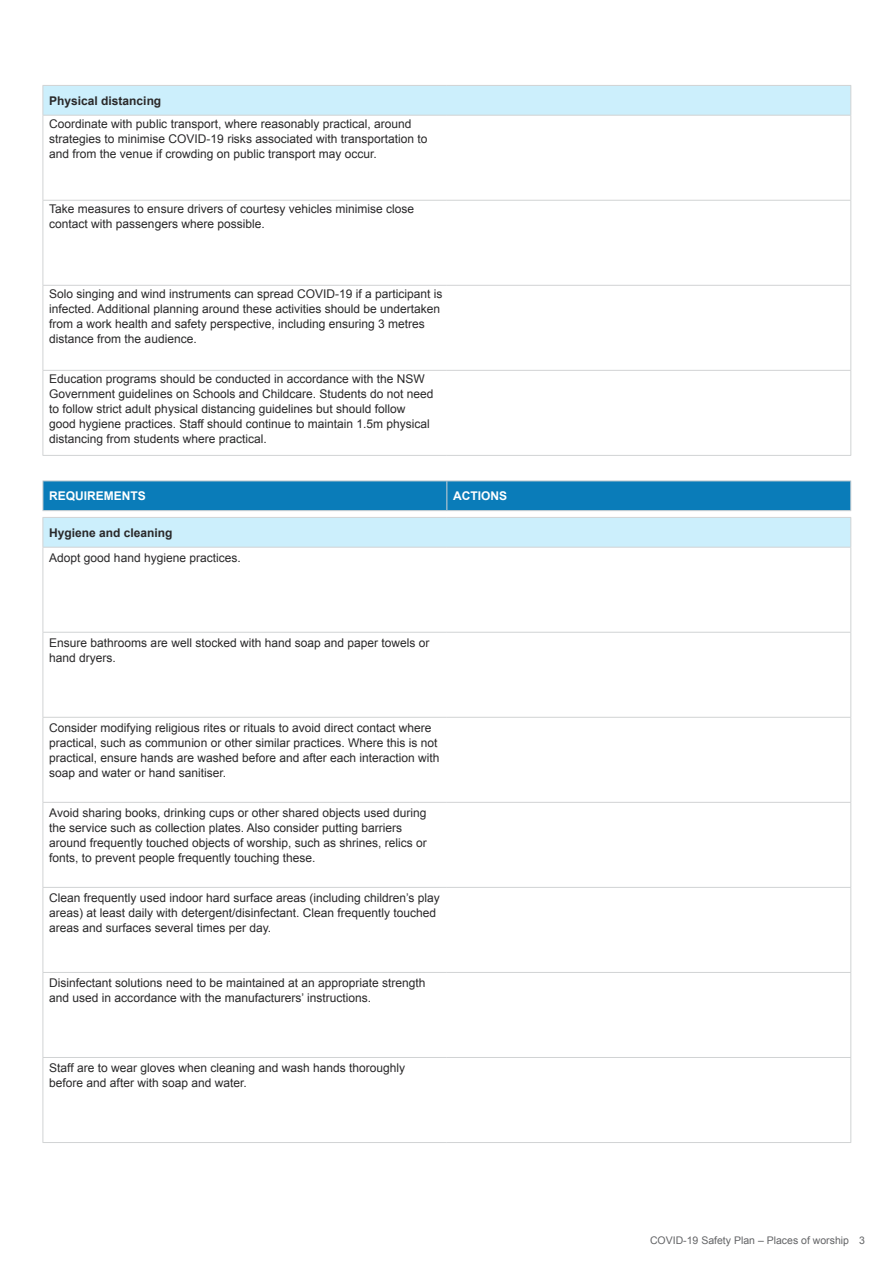
<style>
.page{position:relative;width:893px;height:1263px;background:#fff}
.page>*{position:absolute;margin:0;border:0;box-sizing:border-box;transform-origin:0 0}
.Text{font:12px/15px "Arial";color:#292829}
.H4-bold_tables{font:700 12px "Arial";color:#292829}
.Head_5_tables_white{font:700 12px "Arial";color:#fff}
.t1{font:10.5px "Arial";color:#636466}
</style>
<div class="page">
<hr style="left:43px;top:116px;width:1px;height:84px;background:#d1d3d4">
<hr style="left:850px;top:116px;width:1px;height:84px;background:#d1d3d4">
<hr style="left:43px;top:200px;width:404px;height:1px;background:#d1d3d4">
<hr style="left:43px;top:201px;width:1px;height:84px;background:#d1d3d4">
<hr style="left:447px;top:200px;width:404px;height:1px;background:#d1d3d4">
<hr style="left:850px;top:201px;width:1px;height:84px;background:#d1d3d4">
<hr style="left:43px;top:285px;width:404px;height:1px;background:#d1d3d4">
<hr style="left:43px;top:286px;width:1px;height:84px;background:#d1d3d4">
<hr style="left:447px;top:285px;width:404px;height:1px;background:#d1d3d4">
<hr style="left:850px;top:286px;width:1px;height:84px;background:#d1d3d4">
<hr style="left:43px;top:370px;width:404px;height:1px;background:#d1d3d4">
<hr style="left:43px;top:371px;width:1px;height:84px;background:#d1d3d4">
<hr style="left:447px;top:370px;width:404px;height:1px;background:#d1d3d4">
<hr style="left:850px;top:371px;width:1px;height:84px;background:#d1d3d4">
<hr style="left:43px;top:455px;width:404px;height:1px;background:#d1d3d4">
<hr style="left:447px;top:455px;width:404px;height:1px;background:#d1d3d4">
<hr style="left:43px;top:115px;width:404px;height:1px;background:#d1d3d4">
<hr style="left:447px;top:115px;width:404px;height:1px;background:#d1d3d4">
<div style="left:43px;top:85px;width:808px;height:30px;background:#cceffc"></div>
<hr style="left:43px;top:480px;width:404px;height:1px;background:#d1d3d4">
<hr style="left:447px;top:480px;width:404px;height:1px;background:#d1d3d4">
<svg style="left:43px;top:481px;width:808px;height:30px;background:#127fba"></svg>
<hr style="left:43px;top:547px;width:1px;height:85px;background:#d1d3d4">
<hr style="left:850px;top:547px;width:1px;height:85px;background:#d1d3d4">
<hr style="left:43px;top:632px;width:404px;height:1px;background:#d1d3d4">
<hr style="left:43px;top:633px;width:1px;height:84px;background:#d1d3d4">
<hr style="left:447px;top:632px;width:404px;height:1px;background:#d1d3d4">
<hr style="left:850px;top:633px;width:1px;height:84px;background:#d1d3d4">
<hr style="left:43px;top:717px;width:404px;height:1px;background:#d1d3d4">
<hr style="left:43px;top:718px;width:1px;height:84px;background:#d1d3d4">
<hr style="left:447px;top:717px;width:404px;height:1px;background:#d1d3d4">
<hr style="left:850px;top:718px;width:1px;height:84px;background:#d1d3d4">
<hr style="left:43px;top:802px;width:404px;height:1px;background:#d1d3d4">
<hr style="left:43px;top:803px;width:1px;height:84px;background:#d1d3d4">
<hr style="left:447px;top:802px;width:404px;height:1px;background:#d1d3d4">
<hr style="left:850px;top:803px;width:1px;height:84px;background:#d1d3d4">
<hr style="left:43px;top:887px;width:404px;height:1px;background:#d1d3d4">
<hr style="left:43px;top:888px;width:1px;height:84px;background:#d1d3d4">
<hr style="left:447px;top:887px;width:404px;height:1px;background:#d1d3d4">
<hr style="left:850px;top:888px;width:1px;height:84px;background:#d1d3d4">
<hr style="left:43px;top:972px;width:404px;height:1px;background:#d1d3d4">
<hr style="left:43px;top:973px;width:1px;height:84px;background:#d1d3d4">
<hr style="left:447px;top:972px;width:404px;height:1px;background:#d1d3d4">
<hr style="left:850px;top:973px;width:1px;height:84px;background:#d1d3d4">
<hr style="left:43px;top:1057px;width:404px;height:1px;background:#d1d3d4">
<hr style="left:43px;top:1058px;width:1px;height:84px;background:#d1d3d4">
<hr style="left:447px;top:1057px;width:404px;height:1px;background:#d1d3d4">
<hr style="left:850px;top:1058px;width:1px;height:84px;background:#d1d3d4">
<hr style="left:43px;top:1142px;width:404px;height:1px;background:#d1d3d4">
<hr style="left:447px;top:1142px;width:404px;height:1px;background:#d1d3d4">
<hr style="left:43px;top:547px;width:404px;height:1px;background:#d1d3d4">
<hr style="left:447px;top:547px;width:404px;height:1px;background:#d1d3d4">
<div style="left:43px;top:517px;width:808px;height:30px;background:#cceffc"></div>
<h4 class="H4-bold_tables" style="left:49px;top:92px;width:114px">Physical distancing</h4>
<p class="Text" style="left:49px;top:117px;width:380px">Coordinate with public transport, where reasonably practical, around strategies to minimise COVID-19 risks associated with transportation to and from the venue if crowding on public transport may occur.</p>
<p class="Text" style="left:49px;top:202px;width:366px">Take measures to ensure drivers of courtesy vehicles minimise close contact with passengers where possible.</p>
<p class="Text" style="left:49px;top:287px;width:395px">Solo singing and wind instruments can spread COVID-19 if a participant is infected. Additional planning around these activities should be undertaken from a work health and safety perspective, including ensuring 3 metres distance from the audience.</p>
<p class="Text" style="left:49px;top:372px;width:386px">Education programs should be conducted in accordance with the NSW Government guidelines on Schools and Childcare. Students do not need to follow strict adult physical distancing guidelines but should follow good hygiene practices. Staff should continue to maintain 1.5m physical distancing from students where practical.</p>
<h5 class="Head_5_tables_white" style="left:49px;top:488px;width:98px">REQUIREMENTS</h5>
<h5 class="Head_5_tables_white" style="left:453px;top:488px;width:55px">ACTIONS</h5>
<h4 class="H4-bold_tables" style="left:49px;top:524px;width:125px">Hygiene and cleaning</h4>
<p class="Text" style="left:49px;top:550px;width:193px">Adopt good hand hygiene practices.</p>
<p class="Text" style="left:49px;top:635px;width:382px">Ensure bathrooms are well stocked with hand soap and paper towels or hand dryers.</p>
<p class="Text" style="left:49px;top:720px;width:392px">Consider modifying religious rites or rituals to avoid direct contact where practical, such as communion or other similar practices. Where this is not practical, ensure hands are washed before and after each interaction with soap and water or hand sanitiser.</p>
<p class="Text" style="left:49px;top:805px;width:379px">Avoid sharing books, drinking cups or other shared objects used during the service such as collection plates. Also consider putting barriers around frequently touched objects of worship, such as shrines, relics or fonts, to prevent people frequently touching these.</p>
<p class="Text" style="left:49px;top:890px;width:392px">Clean frequently used indoor hard surface areas (including children’s play areas) at least daily with detergent/disinfectant. Clean frequently touched areas and surfaces several times per day.</p>
<p class="Text" style="left:49px;top:975px;width:378px">Disinfectant solutions need to be maintained at an appropriate strength and used in accordance with the manufacturers’ instructions.</p>
<p class="Text" style="left:49px;top:1061px;width:357px">Staff are to wear gloves when cleaning and wash hands thoroughly before and after with soap and water.</p>
<p class="t1" style="left:650px;top:1234px;width:217px">COVID-19 Safety Plan – Places of worship 3</p>
</div>
